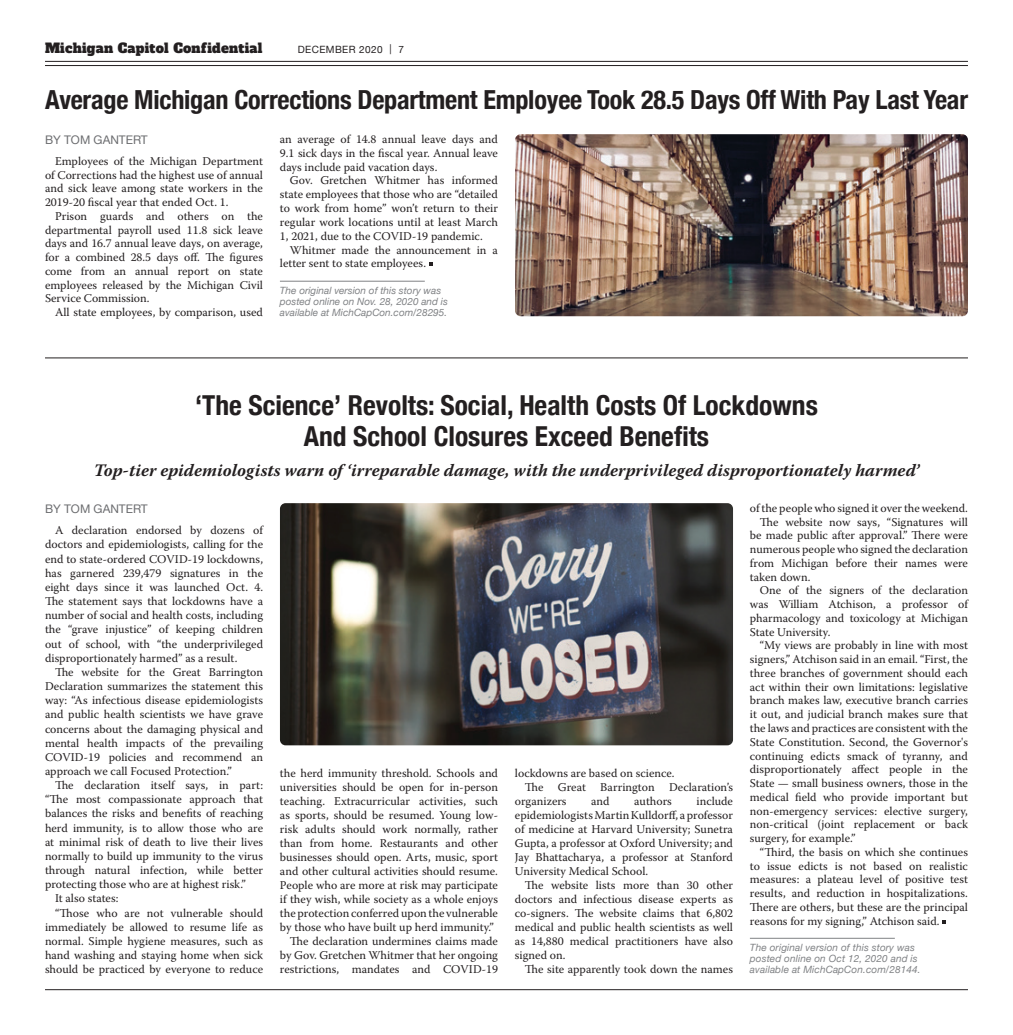
<style>
.page{position:relative;width:1013px;height:1035px;background:#fff}
.page>*{position:absolute;margin:0;border:0;box-sizing:border-box;transform-origin:0 0}
._2009HeadlineSUBZuri{font:700 condensed 27.5px/31.4px "Helvetica Neue";color:#231f20;text-align:center}
._2009HeadlineSUBZuri-2{font:700 condensed 26.25px "Helvetica Neue";letter-spacing:-.01em;color:#231f20}
.Subtitle{font:italic 700 17.5px "Warnock Pro";color:#231f20}
.t1{font:13.12px "Alfa Slab One";letter-spacing:.02em;color:#231f20}
.MainBody{font:11.88px/13.8px "Warnock Pro";color:#231f20;text-align:justify}
.Author{font:11.88px "Helvetica Neue";color:#6c6d70}
.Body-End{font:italic 10px/11.4px "Helvetica Neue";letter-spacing:.005em;color:#808285}
.t2{font:10px "Helvetica Neue";letter-spacing:.04em;color:#231f20}
</style>
<div class="page">
<hr style="left:45px;top:61px;width:923px;height:1px;background:#231f20">
<hr style="left:45px;top:65px;width:923px;height:1px;background:#231f20">
<hr style="left:45px;top:989px;width:923px;height:1px;background:#231f20">
<hr style="left:280px;top:281px;width:145px;height:1px;background:#808285">
<svg style="left:429px;top:262px;width:3px;height:4px"></svg>
<img style="left:515px;top:134px;width:453px;height:182px">
<hr style="left:45px;top:358px;width:923px;height:1px;background:#231f20">
<hr style="left:750px;top:938px;width:144px;height:1px;background:#808285">
<img style="left:280px;top:503px;width:453px;height:242px">
<p class="t1" style="left:45px;top:37px;width:219px">Michigan Capitol Confidential</p>
<p class="t2" style="left:298px;top:42px;width:108px">DECEMBER 2020 | 7</p>
<p class="_2009HeadlineSUBZuri-2" style="left:45px;top:78px;width:924px">Average Michigan Corrections Department Employee Took 28.5 Days Off With Pay Last Year</p>
<p class="Author" style="left:45px;top:131px;width:104px">BY TOM GANTERT</p>
<p class="MainBody" style="left:45px;top:154px;width:219px;text-indent:10px">Employees of the Michigan Department of Corrections had the highest use of annual and sick leave among state workers in the 2019-20 fiscal year that ended Oct. 1.</p>
<p class="MainBody" style="left:45px;top:209px;width:219px;text-indent:10px">Prison guards and others on the departmental payroll used 11.8 sick leave days and 16.7 annual leave days, on average, for a combined 28.5 days off. The figures come from an annual report on state employees released by the Michigan Civil Service Commission.</p>
<p class="MainBody" style="left:55px;top:305px;width:209px">All state employees, by comparison, used</p>
<p class="MainBody" style="left:280px;top:132px;width:219px">an average of 14.8 annual leave days and 9.1 sick days in the fiscal year. Annual leave days include paid vacation days.</p>
<p class="MainBody" style="left:280px;top:173px;width:219px;text-indent:10px">Gov. Gretchen Whitmer has informed state employees that those who are “detailed to work from home” won’t return to their regular work locations until at least March 1, 2021, due to the COVID-19 pandemic.</p>
<p class="MainBody" style="left:280px;top:242px;width:219px;text-indent:10px">Whitmer made the announcement in a letter sent to state employees.</p>
<p class="Body-End" style="left:280px;top:285px;width:169px">The original version of this story was posted online on Nov. 28, 2020 and is available at MichCapCon.com/28295.</p>
<p class="_2009HeadlineSUBZuri" style="left:195px;top:387px;width:624px">‘The Science’ Revolts: Social, Health Costs Of Lockdowns<br>And School Closures Exceed Benefits</p>
<p class="Subtitle" style="left:94px;top:460px;width:827px">Top-tier epidemiologists warn of ‘irreparable damage, with the underprivileged disproportionately harmed’</p>
<p class="Author" style="left:45px;top:500px;width:104px">BY TOM GANTERT</p>
<p class="MainBody" style="left:45px;top:523px;width:219px;line-height:14.1px;text-indent:10px">A declaration endorsed by dozens of doctors and epidemiologists, calling for the end to state-ordered COVID-19 lockdowns, has garnered 239,479 signatures in the eight days since it was launched Oct. 4.<br>The statement says that lockdowns have a number of social and health costs, including the “grave injustice” of keeping children out of school, with “the underprivileged disproportionately harmed” as a result.</p>
<p class="MainBody" style="left:45px;top:665px;width:219px;line-height:14.1px;text-indent:10px">The website for the Great Barrington Declaration summarizes the statement this way: “As infectious disease epidemiologists and public health scientists we have grave concerns about the damaging physical and mental health impacts of the prevailing COVID-19 policies and recommend an approach we call Focused Protection.”</p>
<p class="MainBody" style="left:45px;top:778px;width:219px;line-height:14.1px;text-indent:10px">The declaration itself says, in part: “The most compassionate approach that balances the risks and benefits of reaching herd immunity, is to allow those who are at minimal risk of death to live their lives normally to build up immunity to the virus through natural infection, while better protecting those who are at highest risk.”</p>
<p class="MainBody" style="left:55px;top:891px;width:65px">It also states:</p>
<p class="MainBody" style="left:45px;top:905px;width:219px;line-height:14.1px;text-indent:10px">“Those who are not vulnerable should immediately be allowed to resume life as normal. Simple hygiene measures, such as hand washing and staying home when sick should be practiced by everyone to reduce</p>
<p class="MainBody" style="left:280px;top:765px;width:219px">the herd immunity threshold. Schools and universities should be open for in-person teaching. Extracurricular activities, such as sports, should be resumed. Young low&shy;risk adults should work normally, rather than from home. Restaurants and other businesses should open. Arts, music, sport and other cultural activities should resume.<br>People who are more at risk may participate if they wish, while society as a whole enjoys the protection conferred upon the vulnerable by those who have built up herd immunity.”</p>
<p class="MainBody" style="left:280px;top:934px;width:219px;text-indent:10px">The declaration undermines claims made by Gov. Gretchen Whitmer that her ongoing restrictions, mandates and COVID-19</p>
<p class="MainBody" style="left:515px;top:766px;width:161px">lockdowns are based on science.</p>
<p class="MainBody" style="left:515px;top:780px;width:219px;text-indent:10px">The Great Barrington Declaration’s organizers</p>
<p class="MainBody" style="left:515px;top:794px;width:219px;text-indent:182px">include epidemiologists Martin Kulldorff, a professor of medicine at Harvard University; Sunetra Gupta, a professor at Oxford University; and Jay Bhattacharya, a professor at Stanford University Medical School.</p>
<p class="MainBody" style="left:515px;top:878px;width:219px;text-indent:10px">The website lists more than 30 other doctors and infectious disease experts as co-signers. The website claims that 6,802 medical and public health scientists as well as 14,880 medical practitioners have also signed on.</p>
<p class="MainBody" style="left:525px;top:962px;width:209px">The site apparently took down the names</p>
<p class="MainBody" style="left:591px;top:794px;width:20px">and</p>
<p class="MainBody" style="left:634px;top:794px;width:39px">authors</p>
<p class="MainBody" style="left:750px;top:501px;width:220px">of the people who signed it over the weekend.</p>
<p class="MainBody" style="left:750px;top:515px;width:219px;text-indent:10px">The website now says, “Signatures will be made public after approval.” There were numerous people who signed the declaration from Michigan before their names were taken down.</p>
<p class="MainBody" style="left:750px;top:583px;width:219px;text-indent:10px">One of the signers of the declaration was William Atchison, a professor of pharmacology and toxicology at Michigan State University.</p>
<p class="MainBody" style="left:750px;top:638px;width:219px;text-indent:10px">“My views are probably in line with most signers,” Atchison said in an email. “First, the three branches of government should each act within their own limitations: legislative branch makes law, executive branch carries it out, and judicial branch makes sure that the laws and practices are consistent with the State Constitution. Second, the Governor's continuing edicts smack of tyranny, and disproportionately affect people in the State — small business owners, those in the medical field who provide important but non-emergency services: elective surgery, non-critical (joint replacement or back surgery, for example.”</p>
<p class="MainBody" style="left:750px;top:845px;width:219px;text-indent:10px">“Third, the basis on which she continues to issue edicts is not based on realistic measures: a plateau level of positive test results, and reduction in hospitalizations.<br>There are others, but these are the principal reasons for my signing,” Atchison said.</p>
<p class="Body-End" style="left:750px;top:942px;width:172px">The original version of this story was posted online on Oct 12, 2020 and is available at MichCapCon.com/28144.</p>
</div>
